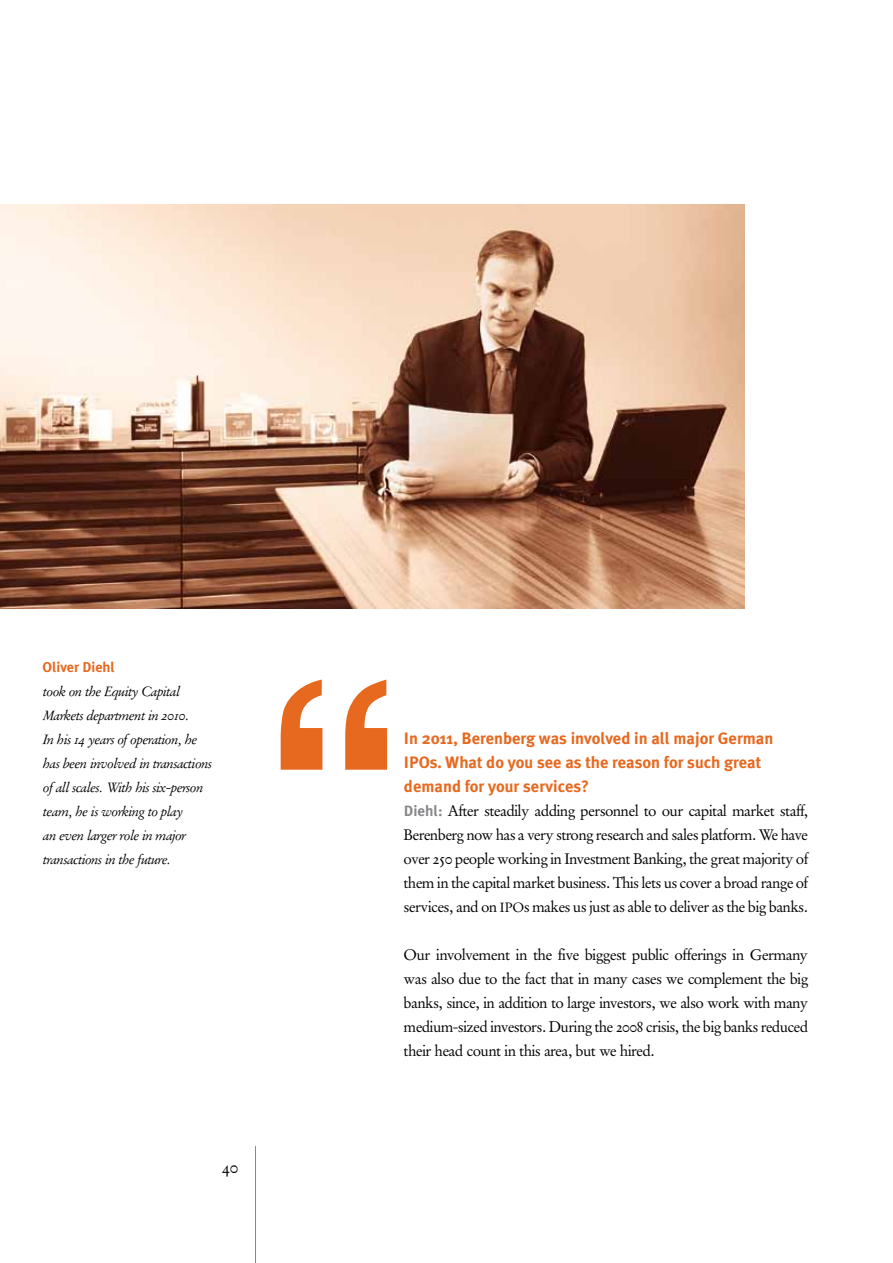
<style>
.page{position:relative;width:893px;height:1263px;background:#fff}
.page>*{position:absolute;margin:0;border:0;box-sizing:border-box;transform-origin:0 0}
.t1{font:700 16.5px/24px "Meta Plus";color:#e76920}
.t2{font:16.5px "Garamond Stempel Expert BQ Roman Os F";color:#000}
.t3{font:15px/24px "Garamond Stempel Expert BQ Roman Os F";color:#000;text-align:justify}
.t4{font:700 14.25px "Meta Plus";color:#e76920}
.t5{font:13.5px/24px "Garamond Stempel Expert BQ Italic Os F";color:#000}
.s1{font-family:"Meta Plus";font-weight:700;color:#87888a}
.s2{font-size:13.2px}
</style>
<div class="page">
<hr style="left:255px;top:1146px;width:1px;height:117px;background:#87888a">
<img style="left:0;top:204px;width:744px;height:404px">
<svg style="left:281px;top:679px;width:106px;height:91px"></svg>
<p class="t4" style="left:43px;top:659px;width:74px">Oliver Diehl</p>
<p class="t5" style="left:43px;top:680px;width:170px">took on the Equity Capital<br>Markets department in 2010.<br>In his 14 years of operation, he has been involved in transactions of all scales. With his six-person team, he is working to play<br>an even larger role in major transactions in the future.</p>
<p class="t2" style="left:222px;top:1158px;width:17px">40</p>
<p class="t1" style="left:404px;top:726px;width:371px">In 2011, Berenberg was involved in all major German<br>IPOs. What do you see as the reason for such great demand for your services?</p>
<p class="t3" style="left:404px;top:799px;width:406px"><span class="s1">Diehl:</span> After steadily adding personnel to our capital market staff, Berenberg now has a very strong research and sales platform. We have over 250 people working in Investment Banking, the great majority of them in the capital market business. This lets us cover a broad range of services, and on <span class="s2">IPO</span>s makes us just as able to deliver as the big banks.</p>
<p class="t3" style="left:404px;top:943px;width:405px">Our involvement in the five biggest public offerings in Germany was also due to the fact that in many cases we complement the big banks, since, in addition to large investors, we also work with many medium-sized investors. During the 2008 crisis, the big banks reduced their head count in this area, but we hired.</p>
</div>
